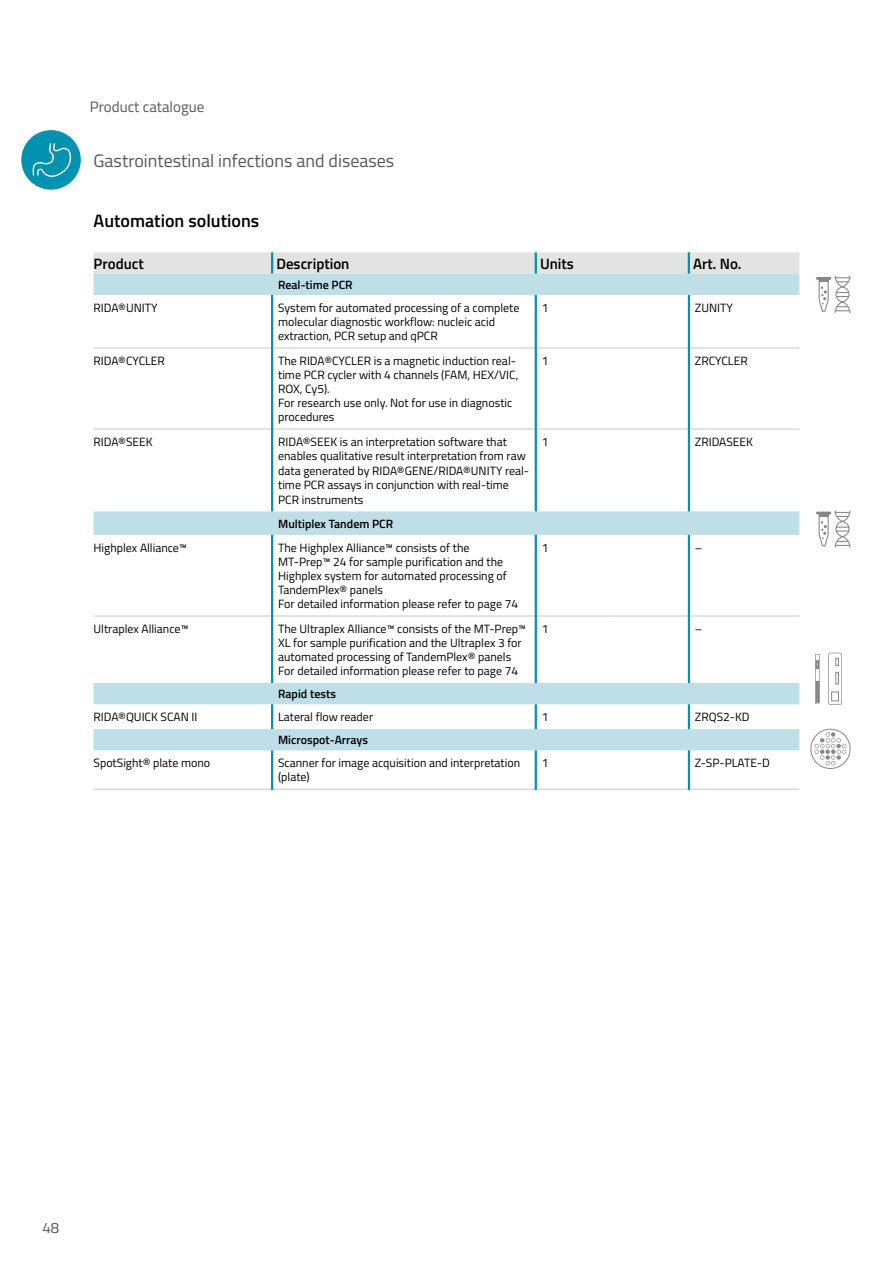
<style>
.page{position:relative;width:893px;height:1263px;background:#fff}
.page>*{position:absolute;margin:0;border:0;box-sizing:border-box;transform-origin:0 0}
.t1{font:18px "Titillium";color:#575756}
.t2{font:600 18px "Titillium";color:#000}
.t3{font:600 15px "Titillium";color:#000}
.t4{font:15px "Titillium";color:#575756}
.t5{font:12px/14.1px "Titillium";color:#000}
.t6{font:600 12px "Titillium";color:#000}
</style>
<div class="page">
<div style="left:94px;top:252px;width:705px;height:22px;background:#e3e3e3"></div>
<hr style="left:271px;top:252px;width:2px;height:22px;background:#0092ae">
<hr style="left:535px;top:252px;width:2px;height:22px;background:#0092ae">
<hr style="left:688px;top:252px;width:2px;height:22px;background:#0092ae">
<svg style="left:94px;top:274px;width:705px;height:476px"></svg>
<hr style="left:94px;top:347px;width:177px;height:2px;background:#dadada">
<hr style="left:273px;top:347px;width:262px;height:2px;background:#dadada">
<hr style="left:537px;top:347px;width:75px;height:2px;background:#dadada">
<hr style="left:612px;top:347px;width:76px;height:2px;background:#dadada">
<hr style="left:690px;top:347px;width:109px;height:2px;background:#dadada">
<hr style="left:94px;top:428px;width:177px;height:2px;background:#dadada">
<hr style="left:273px;top:428px;width:262px;height:2px;background:#dadada">
<hr style="left:537px;top:428px;width:75px;height:2px;background:#dadada">
<hr style="left:612px;top:428px;width:76px;height:2px;background:#dadada">
<hr style="left:690px;top:428px;width:109px;height:2px;background:#dadada">
<hr style="left:94px;top:615px;width:177px;height:2px;background:#dadada">
<hr style="left:273px;top:615px;width:262px;height:2px;background:#dadada">
<hr style="left:537px;top:615px;width:75px;height:2px;background:#dadada">
<hr style="left:612px;top:615px;width:76px;height:2px;background:#dadada">
<hr style="left:690px;top:615px;width:109px;height:2px;background:#dadada">
<hr style="left:94px;top:788px;width:177px;height:2px;background:#dadada">
<hr style="left:273px;top:788px;width:262px;height:2px;background:#dadada">
<hr style="left:537px;top:788px;width:75px;height:2px;background:#dadada">
<hr style="left:612px;top:788px;width:76px;height:2px;background:#dadada">
<hr style="left:690px;top:788px;width:109px;height:2px;background:#dadada">
<hr style="left:271px;top:295px;width:2px;height:53px;background:#0092ae">
<hr style="left:535px;top:295px;width:2px;height:53px;background:#0092ae">
<hr style="left:688px;top:295px;width:2px;height:53px;background:#0092ae">
<hr style="left:271px;top:348px;width:2px;height:81px;background:#0092ae">
<hr style="left:535px;top:348px;width:2px;height:81px;background:#0092ae">
<hr style="left:688px;top:348px;width:2px;height:81px;background:#0092ae">
<hr style="left:271px;top:429px;width:2px;height:82px;background:#0092ae">
<hr style="left:535px;top:429px;width:2px;height:82px;background:#0092ae">
<hr style="left:688px;top:429px;width:2px;height:82px;background:#0092ae">
<hr style="left:271px;top:704px;width:2px;height:25px;background:#0092ae">
<hr style="left:535px;top:704px;width:2px;height:25px;background:#0092ae">
<hr style="left:688px;top:704px;width:2px;height:25px;background:#0092ae">
<hr style="left:271px;top:750px;width:2px;height:40px;background:#0092ae">
<hr style="left:535px;top:750px;width:2px;height:40px;background:#0092ae">
<hr style="left:688px;top:750px;width:2px;height:40px;background:#0092ae">
<hr style="left:271px;top:535px;width:2px;height:81px;background:#0092ae">
<hr style="left:535px;top:535px;width:2px;height:81px;background:#0092ae">
<hr style="left:688px;top:535px;width:2px;height:81px;background:#0092ae">
<hr style="left:271px;top:616px;width:2px;height:67px;background:#0092ae">
<hr style="left:535px;top:616px;width:2px;height:67px;background:#0092ae">
<hr style="left:688px;top:616px;width:2px;height:67px;background:#0092ae">
<svg style="left:818px;top:276px;width:32px;height:37px"></svg>
<hr style="left:816px;top:277px;width:15px;height:3px;background:#878787">
<svg style="left:816px;top:510px;width:34px;height:38px"></svg>
<svg style="left:828px;top:653px;width:14px;height:52px"></svg>
<svg style="left:815px;top:654px;width:5px;height:49px"></svg>
<svg style="left:814px;top:732px;width:32px;height:33px"></svg>
<div style="left:810px;top:729px;width:40px;height:40px;border:1px solid #878787;border-radius:50%"></div>
<div style="left:21px;top:130px;width:60px;height:60px;background:#0092ae;border-radius:50%"></div>
<svg style="left:31px;top:143px;width:42px;height:40px"></svg>
<p class="t4" style="left:90px;top:95px;width:116px">Product catalogue</p>
<h1 class="t1" style="left:94px;top:147px;width:302px">Gastrointestinal infections and diseases</h1>
<h1 class="t2" style="left:94px;top:207px;width:167px">Automation solutions</h1>
<p class="t3" style="left:94px;top:252px;width:52px">Product</p>
<p class="t3" style="left:276px;top:252px;width:75px">Description</p>
<p class="t3" style="left:540px;top:252px;width:35px">Units</p>
<p class="t3" style="left:693px;top:252px;width:50px">Art. No.</p>
<p class="t6" style="left:278px;top:276px;width:76px">Real-time PCR</p>
<p class="t5" style="left:94px;top:300px;width:66px">RIDA®UNITY</p>
<p class="t5" style="left:278px;top:300px;width:243px">System for automated processing of a complete molecular diagnostic workflow: nucleic acid extraction, PCR setup and qPCR</p>
<p class="t5" style="left:542px;top:300px;width:8px">1</p>
<p class="t5" style="left:695px;top:300px;width:39px">ZUNITY</p>
<p class="t5" style="left:94px;top:353px;width:73px">RIDA®CYCLER</p>
<p class="t5" style="left:278px;top:353px;width:242px">The RIDA®CYCLER is a magnetic induction real&shy;time PCR cycler with 4 channels (FAM, HEX/VIC,<br>ROX, Cy5).<br>For research use only. Not for use in diagnostic procedures</p>
<p class="t5" style="left:542px;top:353px;width:8px">1</p>
<p class="t5" style="left:695px;top:353px;width:54px">ZRCYCLER</p>
<p class="t5" style="left:94px;top:434px;width:61px">RIDA®SEEK</p>
<p class="t5" style="left:278px;top:434px;width:253px">RIDA®SEEK is an interpretation software that enables qualitative result interpretation from raw data generated by RIDA®GENE/RIDA®UNITY real&shy;time PCR assays in conjunction with real-time PCR instruments</p>
<p class="t5" style="left:542px;top:434px;width:8px">1</p>
<p class="t5" style="left:695px;top:434px;width:60px">ZRIDASEEK</p>
<p class="t6" style="left:278px;top:514px;width:117px">Multiplex Tandem PCR</p>
<p class="t5" style="left:94px;top:540px;width:95px">Highplex Alliance™</p>
<p class="t5" style="left:278px;top:540px;width:242px">The Highplex Alliance™ consists of the MT-Prep™ 24 for sample purification and the Highplex system for automated processing of TandemPlex® panels<br>For detailed information please refer to page 74</p>
<p class="t5" style="left:542px;top:540px;width:8px">1</p>
<p class="t5" style="left:695px;top:540px;width:9px">–</p>
<p class="t5" style="left:94px;top:621px;width:97px">Ultraplex Alliance™</p>
<p class="t5" style="left:278px;top:621px;width:249px">The Ultraplex Alliance™ consists of the MT-Prep™ XL for sample purification and the Ultraplex 3 for automated processing of TandemPlex® panels For detailed information please refer to page 74</p>
<p class="t5" style="left:542px;top:621px;width:8px">1</p>
<p class="t5" style="left:695px;top:621px;width:9px">–</p>
<p class="t6" style="left:278px;top:685px;width:59px">Rapid tests</p>
<p class="t5" style="left:94px;top:709px;width:105px">RIDA®QUICK SCAN II</p>
<p class="t5" style="left:278px;top:709px;width:97px">Lateral flow reader</p>
<p class="t5" style="left:542px;top:709px;width:8px">1</p>
<p class="t5" style="left:695px;top:709px;width:56px">ZRQS2-KD</p>
<p class="t6" style="left:278px;top:731px;width:91px">Microspot-Arrays</p>
<p class="t5" style="left:94px;top:755px;width:118px">SpotSight® plate mono</p>
<p class="t5" style="left:278px;top:755px;width:244px">Scanner for image acquisition and interpretation (plate)</p>
<p class="t5" style="left:542px;top:755px;width:8px">1</p>
<p class="t5" style="left:695px;top:755px;width:76px">Z-SP-PLATE-D</p>
<p class="t4" style="left:43px;top:1217px;width:18px">48</p>
</div>
